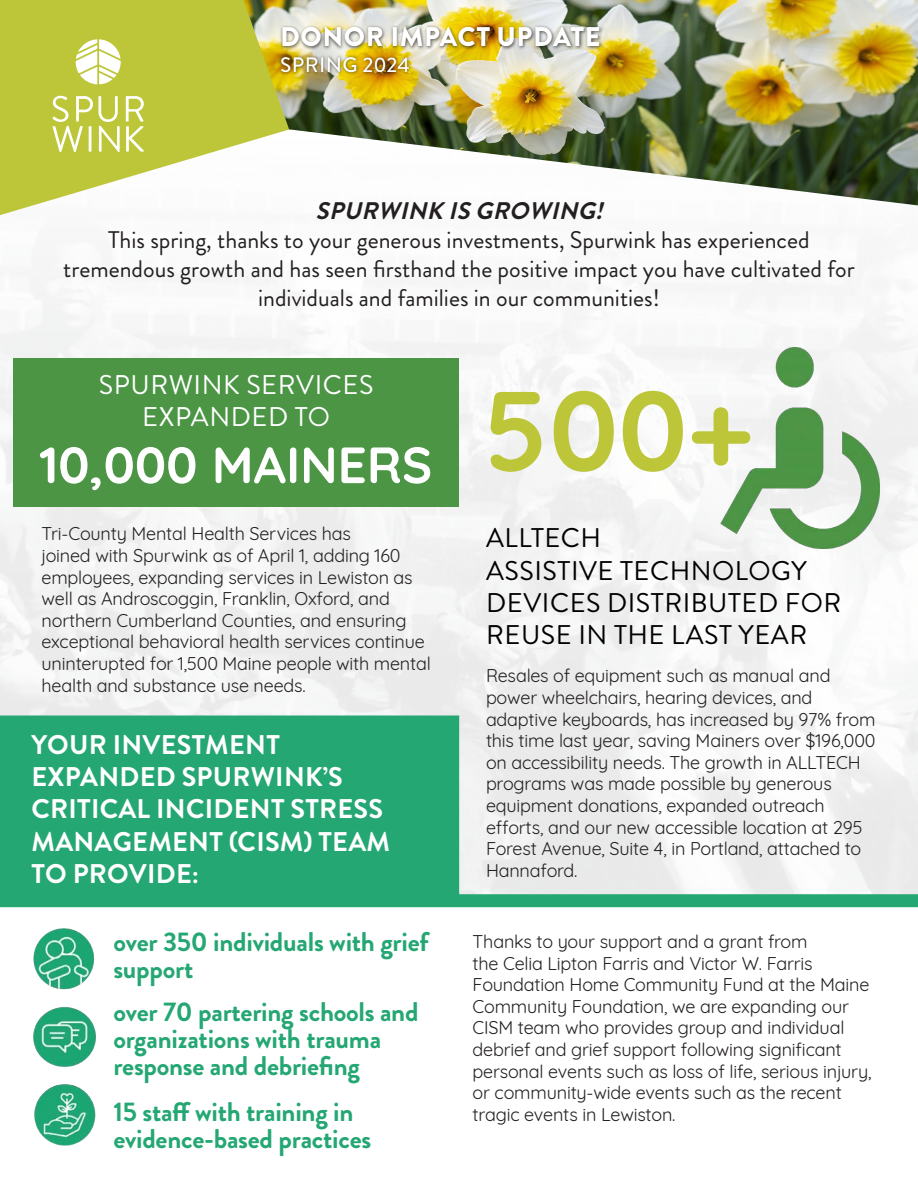
<style>
.page{position:relative;width:918px;height:1188px;background:#fff}
.page>*{position:absolute;margin:0;border:0;box-sizing:border-box;transform-origin:0 0}
.t1{font:700 112.5px "Quicksand";color:#bcc638}
.t2{font:700 51px "Quicksand";color:#fff}
.t3{font:700 27px/27px "Brandon Grotesque";letter-spacing:-.01em;color:#25a774}
.t4{font:700 27px/32.4px "Brandon Grotesque";letter-spacing:.01em;color:#fff}
.t5{font:27px/32.4px "Brandon Grotesque";letter-spacing:.02em;color:#000}
.t6{font:27px "Brandon Grotesque";letter-spacing:.02em;color:#fff}
.t7{font:900 27px "Brandon Grotesque";letter-spacing:.02em;color:#fff}
.t8{font:24px/28.8px "Brandon Grotesque";color:#231f20;text-align:center}
.t9{font:italic 700 24px "Brandon Grotesque";color:#231f20}
.t10{font:500 21px "Brandon Grotesque";letter-spacing:.02em;color:#fff}
.t11{font:18px/21.6px "Quicksand";letter-spacing:-.01em;color:#231f20}
</style>
<div class="page">
<img style="left:0;top:205px;width:918px;height:689px">
<img style="left:289px;top:0;width:629px;height:205px">
<svg style="left:0;top:0;width:289px;height:215px;fill:#bcc638"></svg>
<svg style="left:53px;top:96px;width:67px;height:56px"></svg>
<svg style="left:126px;top:96px;width:18px;height:56px"></svg>
<svg style="left:76px;top:39px;width:45px;height:45px"></svg>
<div style="left:275px;top:17px;width:616px;height:66px;background:#fff;opacity:.75"></div>
<div style="left:14px;top:359px;width:445px;height:148px;background:#4b9545"></div>
<img style="left:719px;top:348px;width:160px;height:201px">
<div style="left:0;top:716px;width:459px;height:191px;background:#25a774"></div>
<img style="left:33px;top:928px;width:62px;height:62px">
<img style="left:34px;top:1084px;width:62px;height:62px">
<img style="left:33px;top:1007px;width:63px;height:60px">
<svg style="left:459px;top:894px;width:459px;height:13px;background:#28a876"></svg>
<h3 class="t7" style="left:280px;top:18px;width:322px">DONOR IMPACT UPDATE</h3>
<p class="t10" style="left:280px;top:50px;width:131px">SPRING 2024</p>
<p class="t9" style="left:316px;top:194px;width:297px">SPURWINK ISGROWING!</p>
<p class="t8" style="left:63px;top:226px;width:793px">This spring, thanks to your generous investments, Spurwink has experienced tremendous growth and has seen firsthand the positive impact you have cultivated for individuals and families in our communities!</p>
<p class="t6" style="left:99px;top:366px;width:276px">SPURWINK SERVICES</p>
<p class="t6" style="left:142px;top:398px;width:189px">EXPANDED TO</p>
<p class="t2" style="left:40px;top:423px;width:394px">10,000 MAINERS</p>
<p class="t11" style="left:42px;top:521px;width:391px">Tri-County Mental Health Services has<br>joined with Spurwink as of April 1, adding 160 employees, expanding services in Lewiston as well as Androscoggin, Franklin, Oxford, and northern Cumberland Counties, and ensuring exceptional behavioral health services continue uninterupted for 1,500 Maine people with mental health and substance use needs.</p>
<p class="t4" style="left:32px;top:729px;width:360px">YOUR INVESTMENT<br>EXPANDED SPURWINK’S<br>CRITICAL INCIDENT STRESS<br>MANAGEMENT (CISM) TEAM<br>TO PROVIDE:</p>
<p class="t3" style="left:113px;top:929px;width:317px">over 350 individuals with grief support</p>
<p class="t3" style="left:113px;top:998px;width:307px">over 70 partering schools and organizations with trauma response and debriefing</p>
<p class="t3" style="left:113px;top:1099px;width:259px">15 staff with training in evidence-based practices</p>
<p class="t1" style="left:484px;top:338px;width:270px">500+</p>
<p class="t5" style="left:486px;top:522px;width:116px">ALLTECH</p>
<p class="t5" style="left:486px;top:555px;width:322px">ASSISTIVE TECHNOLOGY</p>
<p class="t5" style="left:486px;top:587px;width:357px">DEVICES DISTRIBUTED FOR<br>REUSE IN THE LAST YEAR</p>
<p class="t11" style="left:486px;top:663px;width:391px">Resales of equipment such as manual and power wheelchairs, hearing devices, and adaptive keyboards, has increased by 97% from this time last year, saving Mainers over $196,000 on accessibility needs. The growth in ALLTECH programs was made possible by generous equipment donations, expanded outreach efforts, and our new accessible location at 295<br>Forest Avenue, Suite 4, in Portland, attached to Hannaford.</p>
<p class="t11" style="left:473px;top:929px;width:400px">Thanks to your support and a grant from<br>the Celia Lipton Farris and Victor W. Farris Foundation Home Community Fund at the Maine Community Foundation, we are expanding our CISM team who provides group and individual debrief and grief support following significant personal events such as loss of life, serious injury, or community-wide events such as the recent tragic events in Lewiston.</p>
</div>
